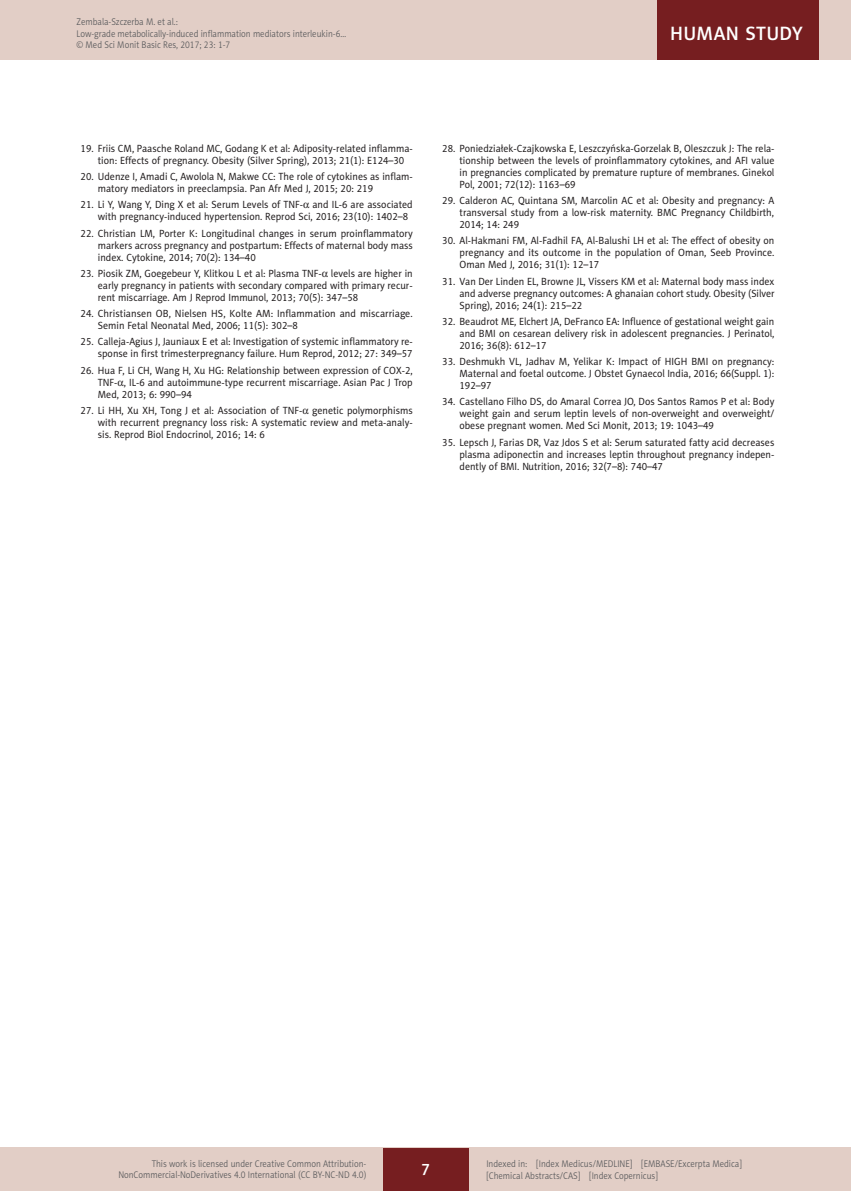
<style>
.page{position:relative;width:851px;height:1191px;background:#fff}
.page>*{position:absolute;margin:0;border:0;box-sizing:border-box;transform-origin:0 0}
.t1{font:19.5px "Naomi Sans EFN Medium";letter-spacing:.015em;color:#fff}
.t2{font:16.5px "Naomi Sans EFN Medium";color:#fff}
.MSM_Referencje_punkt{font:10.5px/12px "Naomi Sans EFN";color:#231f20;text-align:justify;scale:.95 1}
.MSM_Referencje_punkt-2{font:10.5px/12px "Naomi Sans EFN";color:#231f20;scale:.96 1}
.t3{font:9.75px/11.2px "Naomi Sans EFN Light";color:#57585a;scale:.9 1}
.s1{font-family:"Standard Sym L"}
</style>
<div class="page">
<div style="left:0;top:1148px;width:850px;height:43px;background:#e2cec6"></div>
<div style="left:383px;top:1147px;width:85px;height:43px;background:#761e20"></div>
<div style="left:0;top:0;width:850px;height:60px;background:#e2cec6"></div>
<div style="left:657px;top:0;width:162px;height:60px;background:#761e20"></div>
<p class="t3" style="left:77px;top:16px;width:301px">Zembala-Szczerba M. et al.:<br>Low-grade metabolically-induced inflammation mediators interleukin-6… © Med Sci Monit Basic Res, 2017; 23: 1-7</p>
<h1 class="t1" style="left:670px;top:22px;width:134px">HUMAN STUDY</h1>
<p class="MSM_Referencje_punkt" style="left:98px;top:142px;width:333px;text-indent:-17px">19. Friis CM, Paasche Roland MC, Godang K et al: Adiposity-related inflamma&shy;tion: Effects of pregnancy. Obesity (Silver Spring), 2013; 21(1): E124–30</p>
<p class="MSM_Referencje_punkt" style="left:98px;top:171px;width:333px;text-indent:-17px">20. Udenze I, Amadi C, Awolola N, Makwe CC: The role of cytokines as inflam&shy;matory mediators in preeclampsia. Pan Afr Med J, 2015; 20: 219</p>
<p class="MSM_Referencje_punkt" style="left:98px;top:199px;width:333px;text-indent:-17px">21. Li Y, Wang Y, Ding X et al: Serum Levels of TNF-<span class="s1">a</span> and IL-6 are associated with pregnancy-induced hypertension. Reprod Sci, 2016; 23(10): 1402–8</p>
<p class="MSM_Referencje_punkt" style="left:98px;top:227px;width:333px;text-indent:-17px">22. Christian LM, Porter K: Longitudinal changes in serum proinflammatory markers across pregnancy and postpartum: Effects of maternal body mass index. Cytokine, 2014; 70(2): 134–40</p>
<p class="MSM_Referencje_punkt" style="left:98px;top:267px;width:333px;text-indent:-17px">23. Piosik ZM, Goegebeur Y, Klitkou L et al: Plasma TNF-<span class="s1">a</span> levels are higher in early pregnancy in patients with secondary compared with primary recur&shy;rent miscarriage. Am J Reprod Immunol, 2013; 70(5): 347–58</p>
<p class="MSM_Referencje_punkt-2" style="left:98px;top:308px;width:329px;text-indent:-17px">24. Christiansen OB, Nielsen HS, Kolte AM: Inflammation and miscarriage.<br>Semin Fetal Neonatal Med, 2006; 11(5): 302–8</p>
<p class="MSM_Referencje_punkt" style="left:81px;top:336px;width:351px;text-align:right">25. Calleja-Agius J, Jauniaux E et al: Investigation of systemic inflammatory re&shy;sponse in first trimesterpregnancy failure. Hum Reprod, 2012; 27: 349–57</p>
<p class="MSM_Referencje_punkt" style="left:98px;top:364px;width:333px;text-indent:-17px">26. Hua F, Li CH, Wang H, Xu HG: Relationship between expression of COX-2, TNF-<span class="s1">a</span>, IL-6 and autoimmune-type recurrent miscarriage. Asian Pac J Trop Med, 2013; 6: 990–94</p>
<p class="MSM_Referencje_punkt" style="left:98px;top:404px;width:333px;text-indent:-17px">27. Li HH, Xu XH, Tong J et al: Association of TNF-<span class="s1">a</span> genetic polymorphisms with recurrent pregnancy loss risk: A systematic review and meta-analy&shy;sis. Reprod Biol Endocrinol, 2016; 14: 6</p>
<p class="MSM_Referencje_punkt" style="left:459px;top:142px;width:333px;text-indent:-17px">28. Poniedziałek-Czajkowska E, Leszczyńska-Gorzelak B, Oleszczuk J: The rela&shy;tionship between the levels of proinflammatory cytokines, and AFI value in pregnancies complicated by premature rupture of membranes. Ginekol Pol, 2001; 72(12): 1163–69</p>
<p class="MSM_Referencje_punkt" style="left:459px;top:195px;width:333px;text-indent:-17px">29. Calderon AC, Quintana SM, Marcolin AC et al: Obesity and pregnancy: A transversal study from a low-risk maternity. BMC Pregnancy Childbirth, 2014; 14: 249</p>
<p class="MSM_Referencje_punkt" style="left:459px;top:235px;width:333px;text-indent:-17px">30. Al-Hakmani FM, Al-Fadhil FA, Al-Balushi LH et al: The effect of obesity on pregnancy and its outcome in the population of Oman, Seeb Province.<br>Oman Med J, 2016; 31(1): 12–17</p>
<p class="MSM_Referencje_punkt" style="left:459px;top:275px;width:333px;text-indent:-17px">31. Van Der Linden EL, Browne JL, Vissers KM et al: Maternal body mass index and adverse pregnancy outcomes: A ghanaian cohort study. Obesity (Silver Spring), 2016; 24(1): 215–22</p>
<p class="MSM_Referencje_punkt" style="left:459px;top:315px;width:333px;text-indent:-17px">32. Beaudrot ME, Elchert JA, DeFranco EA: Influence of gestational weight gain and BMI on cesarean delivery risk in adolescent pregnancies. J Perinatol, 2016; 36(8): 612–17</p>
<p class="MSM_Referencje_punkt" style="left:459px;top:356px;width:333px;text-indent:-17px">33. Deshmukh VL, Jadhav M, Yelikar K: Impact of HIGH BMI on pregnancy:<br>Maternal and foetal outcome. J Obstet Gynaecol India, 2016; 66(Suppl. 1):<br>192–97</p>
<p class="MSM_Referencje_punkt" style="left:459px;top:396px;width:333px;text-indent:-17px">34. Castellano Filho DS, do Amaral Correa JO, Dos Santos Ramos P et al: Body weight gain and serum leptin levels of non-overweight and overweight/ obese pregnant women. Med Sci Monit, 2013; 19: 1043–49</p>
<p class="MSM_Referencje_punkt" style="left:459px;top:436px;width:333px;text-indent:-17px">35. Lepsch J, Farias DR, Vaz Jdos S et al: Serum saturated fatty acid decreases plasma adiponectin and increases leptin throughout pregnancy indepen&shy;dently of BMI. Nutrition, 2016; 32(7–8): 740–47</p>
<p class="t3" style="left:118px;top:1158px;width:277px;text-align:right">This work is licensed under Creative Common Attribution-<br>NonCommercial-NoDerivatives 4.0 International (CC BY-NC-ND 4.0)</p>
<h2 class="t2" style="left:421px;top:1160px;width:11px">7</h2>
<p class="t3" style="left:486px;top:1158px;width:285px">Indexed in: [Index Medicus/MEDLINE] [EMBASE/Excerpta Medica] [Chemical Abstracts/CAS] [Index Copernicus]</p>
</div>
